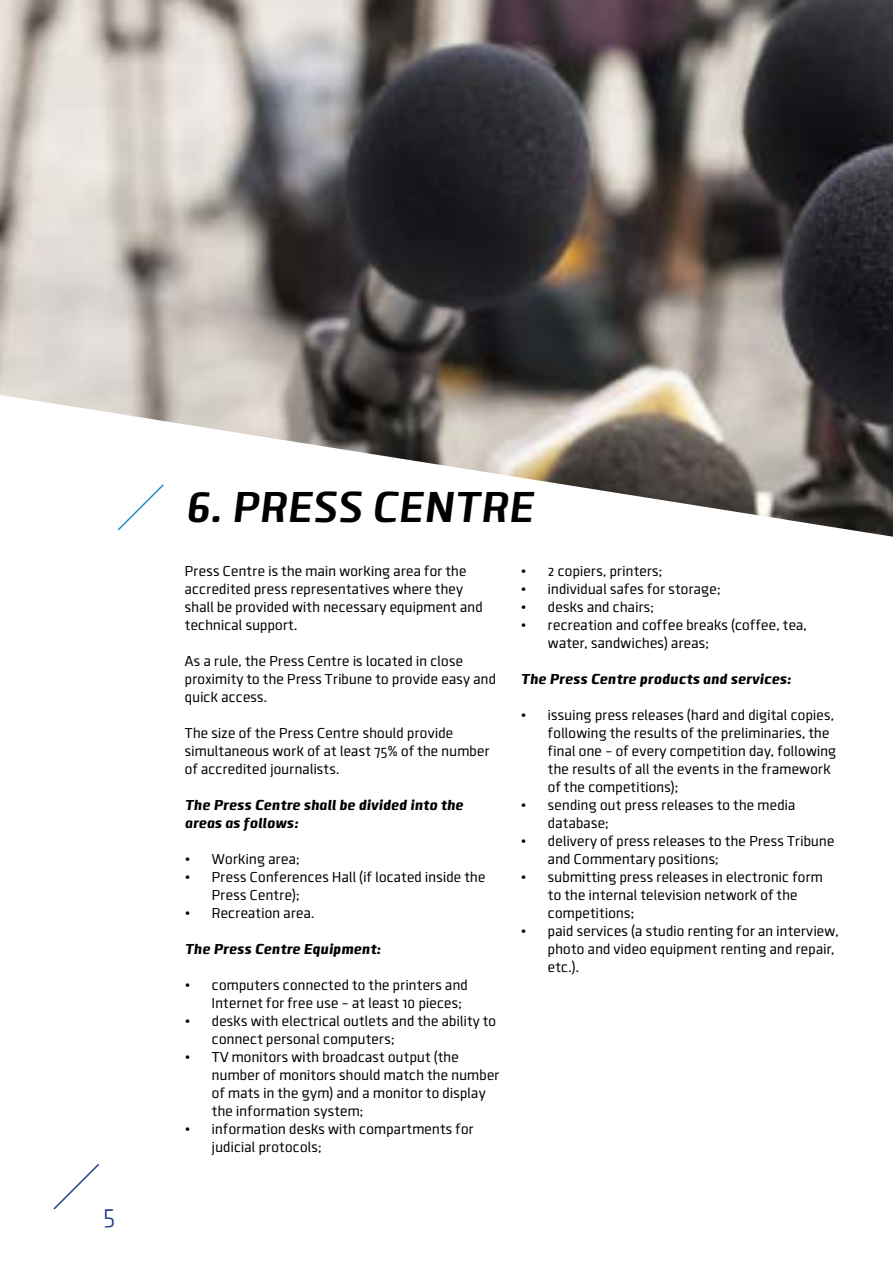
<style>
.page{position:relative;width:893px;height:1263px;background:#fff}
.page>*{position:absolute;margin:0;border:0;box-sizing:border-box;transform-origin:0 0}
.t1{font:italic 700 45px "Clio";color:#000}
.t2{font:300 27px "Clio";color:#25408f}
.t3{font:15px/18px "Clio";color:#000}
.t4{font:italic 900 15px/18px "Clio";color:#000}
</style>
<div class="page">
<svg style="left:53px;top:1164px;width:46px;height:46px"></svg>
<img style="left:0;top:0;width:893px;height:537px">
<svg style="left:116px;top:483px;width:49px;height:49px"></svg>
<h2 class="t2" style="left:104px;top:1199px;width:14px">5</h2>
<h1 class="t1" style="left:185px;top:479px;width:350px">6. PRESS CENTRE</h1>
<p class="t3" style="left:185px;top:562px;width:300px">Press Centre is the main working area for the accredited press representatives where they shall be provided with necessary equipment and technical support.</p>
<p class="t3" style="left:185px;top:652px;width:313px">As a rule, the Press Centre is located in close proximity to the Press Tribune to provide easy and quick access.</p>
<p class="t3" style="left:185px;top:724px;width:307px">The size of the Press Centre should provide simultaneous work of at least 75% of the number of accredited journalists.</p>
<p class="t4" style="left:185px;top:796px;width:280px">The Press Centre shall be divided into the areas as follows:</p>
<p class="t3" style="left:185px;top:850px;width:116px">• Working area;</p>
<p class="t3" style="left:212px;top:868px;width:275px;text-indent:-27px">• Press Conferences Hall (if located inside the<br>Press Centre);</p>
<p class="t3" style="left:185px;top:904px;width:131px">• Recreation area.</p>
<p class="t4" style="left:185px;top:940px;width:197px">The Press Centre Equipment:</p>
<p class="t3" style="left:212px;top:976px;width:258px;text-indent:-27px">• computers connected to the printers and<br>Internet for free use – at least 10 pieces;</p>
<p class="t3" style="left:212px;top:1012px;width:286px;text-indent:-27px">• desks with electrical outlets and the ability to connect personal computers;</p>
<p class="t3" style="left:212px;top:1048px;width:289px;text-indent:-27px">• TV monitors with broadcast output (the number of monitors should match the number of mats in the gym) and a monitor to display the information system;</p>
<p class="t3" style="left:212px;top:1120px;width:264px;text-indent:-27px">• information desks with compartments for judicial protocols;</p>
<p class="t3" style="left:521px;top:562px;width:143px">• 2 copiers, printers;</p>
<p class="t3" style="left:521px;top:580px;width:201px">• individual safes for storage;</p>
<p class="t3" style="left:521px;top:598px;width:135px">• desks and chairs;</p>
<p class="t3" style="left:548px;top:616px;width:261px;text-indent:-27px">• recreation and coffee breaks (coffee, tea, water, sandwiches) areas;</p>
<p class="t4" style="left:521px;top:670px;width:272px">The Press Centre products and services:</p>
<p class="t3" style="left:548px;top:706px;width:290px;text-indent:-27px">• issuing press releases (hard and digital copies, following the results of the preliminaries, the final one – of every competition day, following the results of all the events in the framework of the competitions);</p>
<p class="t3" style="left:548px;top:796px;width:249px;text-indent:-27px">• sending out press releases to the media database;</p>
<p class="t3" style="left:548px;top:832px;width:288px;text-indent:-27px">• delivery of press releases to the Press Tribune and Commentary positions;</p>
<p class="t3" style="left:548px;top:868px;width:277px;text-indent:-27px">• submitting press releases in electronic form to the internal television network of the competitions;</p>
<p class="t3" style="left:548px;top:922px;width:293px;text-indent:-27px">• paid services (a studio renting for an interview, photo and video equipment renting and repair, etc.).</p>
</div>
